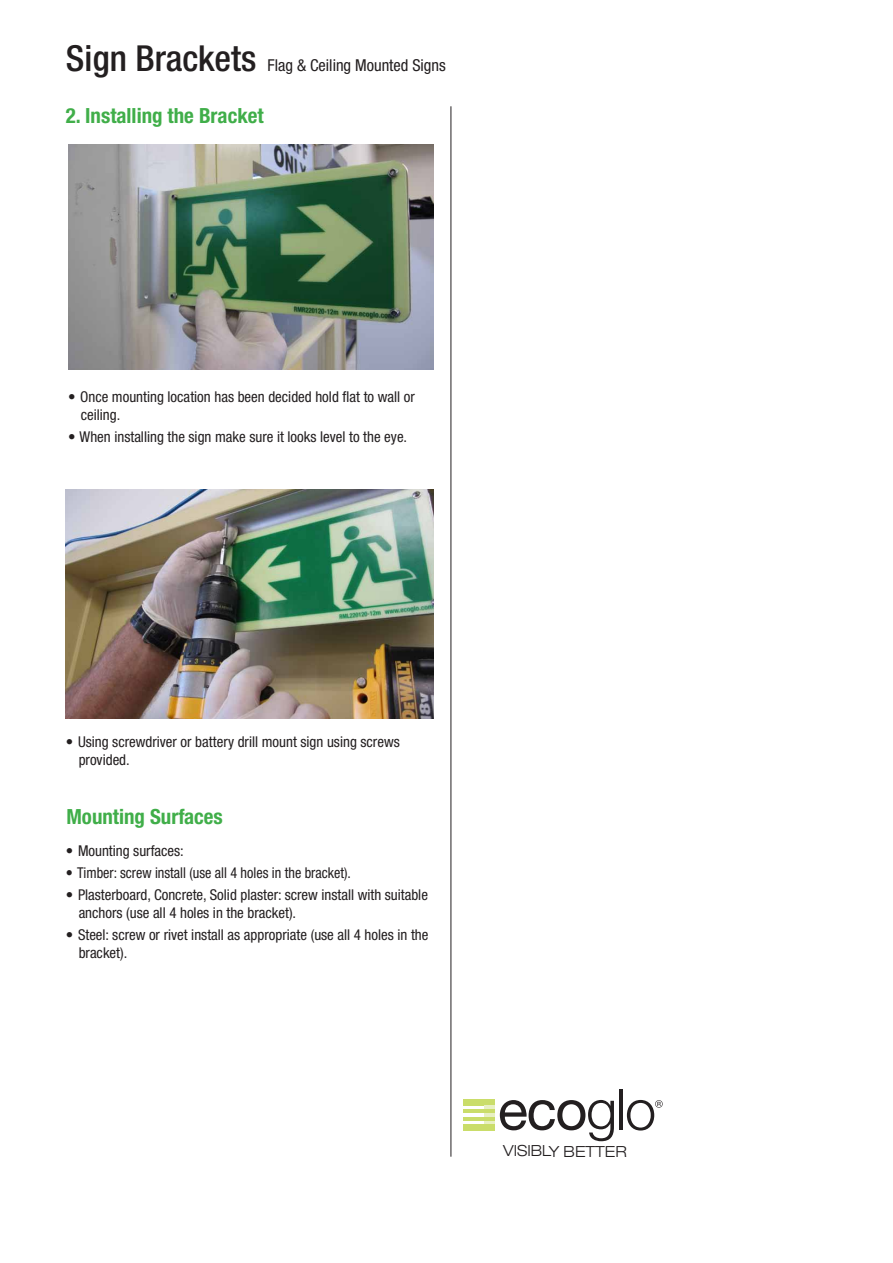
<style>
.page{position:relative;width:893px;height:1263px;background:#fff}
.page>*{position:absolute;margin:0;border:0;box-sizing:border-box;transform-origin:0 0}
.t1{font:500 condensed 35.85px "Helvetica Neue";color:#231f20}
.t2{font:700 condensed 20.85px "Helvetica Neue";color:#40ae49}
.t3{font:condensed 16.5px "Helvetica Neue";color:#231f20}
.t4{font:300 expanded 15.3px "Helvetica Neue";color:#231f20}
.t5{font:condensed 15px/18px "Helvetica Neue";color:#231f20}
.t6{font:condensed 15px "Helvetica Neue";color:#231f20;scale:.95 1}
</style>
<div class="page">
<div style="left:463px;top:1099px;width:32px;height:6px;background:#cadd6a"></div>
<hr style="left:484px;top:1105px;width:11px;height:4px;background:#e8f0c3">
<hr style="left:484px;top:1113px;width:11px;height:4px;background:#e8f0c3">
<svg style="left:484px;top:1120px;width:11px;height:4px"></svg>
<div style="left:463px;top:1124px;width:32px;height:6px;background:#cadd6a"></div>
<hr style="left:463px;top:1117px;width:32px;height:3px;background:#cadd6a">
<hr style="left:463px;top:1109px;width:32px;height:4px;background:#cadd6a">
<svg style="left:500px;top:1100px;width:114px;height:41px"></svg>
<hr style="left:619px;top:1090px;width:4px;height:40px;background:#231f20">
<svg style="left:627px;top:1100px;width:36px;height:30px"></svg>
<hr style="left:451px;top:106px;width:1px;height:1051px;background:#231f20">
<img style="left:66px;top:489px;width:367px;height:230px">
<img style="left:68px;top:145px;width:366px;height:225px">
<p class="t1" style="left:66px;top:37px;width:192px">Sign Brackets</p>
<p class="t3" style="left:267px;top:56px;width:180px">Flag &amp; Ceiling Mounted Signs</p>
<p class="t2" style="left:66px;top:102px;width:199px">2. Installing the Bracket</p>
<p class="t5" style="left:81px;top:387px;width:336px;text-indent:-13px">• Once mounting location has been decided hold flat to wall or ceiling.</p>
<p class="t5" style="left:68px;top:428px;width:341px">• When installing the sign make sure it looks level to the eye.</p>
<p class="t5" style="left:79px;top:733px;width:323px;text-indent:-13px">• Using screwdriver or battery drill mount sign using screws provided.</p>
<p class="t2" style="left:66px;top:804px;width:158px">Mounting Surfaces</p>
<p class="t5" style="left:66px;top:841px;width:119px">• Mounting surfaces:</p>
<p class="t6" style="left:66px;top:864px;width:301px">• Timber: screw install (use all 4 holes in the bracket).</p>
<p class="t5" style="left:79px;top:886px;width:351px;text-indent:-13px">• Plasterboard, Concrete, Solid plaster: screw install with suitable anchors (use all 4 holes in the bracket).</p>
<p class="t5" style="left:79px;top:926px;width:351px;text-indent:-13px">• Steel: screw or rivet install as appropriate (use all 4 holes in the bracket).</p>
<p class="t4" style="left:503px;top:1142px;width:125px">VISIBLY BETTER</p>
</div>
